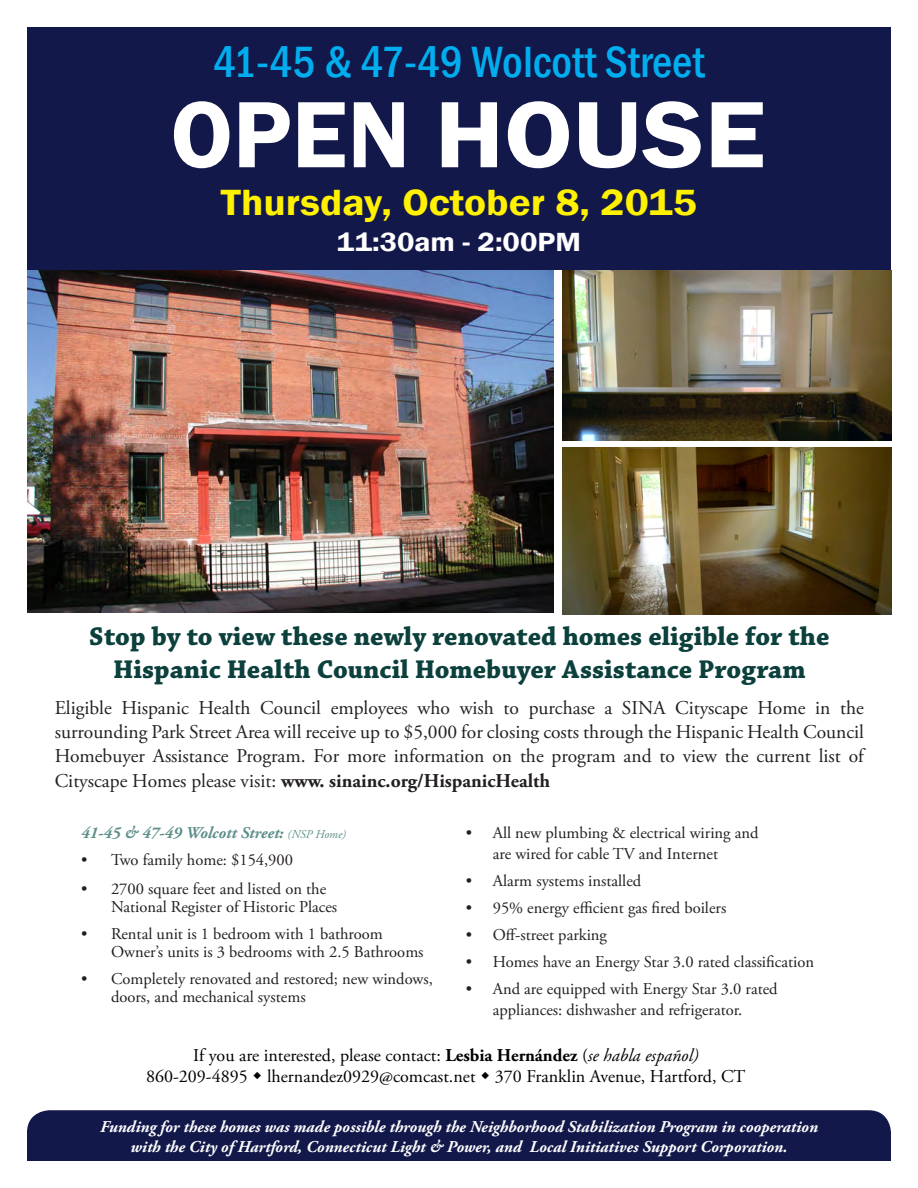
<style>
.page{position:relative;width:918px;height:1188px;background:#fff}
.page>*{position:absolute;margin:0;border:0;box-sizing:border-box;transform-origin:0 0}
.t1{font:600 97.5px "Franklin Gothic";color:#fff}
.t2{font:500 condensed 45px "Franklin Gothic";color:#00aeef}
.t3{font:600 37.5px "Franklin Gothic";color:#fff101;scale:1.1 1}
.t4{font:700 27px/32.4px "Chaparral Pro";color:#0c403c;text-align:center}
.t5{font:600 27px "Franklin Gothic";color:#fff;scale:1.1 1}
.t6{font:19.5px/24.5px "Adobe Garamond Pro";color:#231f20;text-align:justify}
.t7{font:18px/21px "Adobe Garamond Pro";color:#000;text-align:center}
.t8{font:16.5px/18px "Adobe Garamond Pro";color:#231f20}
.t9{font:italic 700 16.5px/19.8px "Adobe Garamond Pro";color:#fff;text-align:center}
.t10{font:italic 700 16.5px "Adobe Garamond Pro";color:#5c8f8a}
.s1{font-weight:700}
.s2{font-weight:400;font-size:12px}
.s3{font-style:italic}
</style>
<div class="page">
<div style="left:27px;top:1110px;width:864px;height:51px;background:#13184a"></div>
<div style="left:27px;top:27px;width:864px;height:243px;background:#13184a"></div>
<img style="left:28px;top:270px;width:526px;height:343px">
<img style="left:563px;top:447px;width:329px;height:167px">
<img style="left:563px;top:270px;width:329px;height:171px">
<p class="t2" style="left:213px;top:33px;width:493px">41-45 &amp; 47-49 Wolcott Street</p>
<p class="t1" style="left:171px;top:75px;width:597px">OPEN HOUSE</p>
<p class="t3" style="left:221px;top:180px;width:434px">Thursday, October 8, 2015</p>
<p class="t5" style="left:337px;top:226px;width:223px">11:30am - 2:00PM</p>
<p class="t4" style="left:89px;top:621px;width:742px">Stop by to view these newly renovated homes eligible for the<br>Hispanic Health Council Homebuyer Assistance Program</p>
<p class="t6" style="left:55px;top:696px;width:811px">Eligible Hispanic Health Council employees who wish to purchase a SINA Cityscape Home in the surrounding Park Street Area will receive up to $5,000 for closing costs through the Hispanic Health Council Homebuyer Assistance Program. For more information on the program and to view the current list of Cityscape Homes please visit: <span class="s1">www. sinainc.org/HispanicHealth</span></p>
<p class="t10" style="left:81px;top:824px;width:267px">41-45 &amp; 47-49 Wolcott Street: <span class="s2">(NSP Home)</span></p>
<p class="t8" style="left:81px;top:852px;width:214px">• Two family home: $154,900</p>
<p class="t8" style="left:111px;top:880px;width:228px;text-indent:-30px">• 2700 square feet and listed on the<br>National Register of Historic Places</p>
<p class="t8" style="left:111px;top:925px;width:314px;text-indent:-30px">• Rental unit is 1 bedroom with 1 bathroom<br>Owner’s units is 3 bedrooms with 2.5 Bathrooms</p>
<p class="t8" style="left:111px;top:970px;width:323px;text-indent:-30px">• Completely renovated and restored; new windows, doors, and mechanical systems</p>
<p class="t8" style="left:493px;top:823px;width:267px;line-height:21px;text-indent:-27px">• All new plumbing &amp; electrical wiring and are wired for cable TV and Internet</p>
<p class="t8" style="left:466px;top:873px;width:177px">• Alarm systems installed</p>
<p class="t8" style="left:466px;top:900px;width:262px">• 95% energy efficient gas fired boilers</p>
<p class="t8" style="left:466px;top:927px;width:143px">• Off-street parking</p>
<p class="t8" style="left:466px;top:954px;width:350px">• Homes have an Energy Star 3.0 rated classification</p>
<p class="t8" style="left:466px;top:979px;width:313px;line-height:21px;text-align:center">• And are equipped with Energy Star 3.0 rated appliances: dishwasher and refrigerator.</p>
<p class="t7" style="left:146px;top:1045px;width:601px">If you are interested, please contact: <span class="s1">Lesbia Hernández</span> (<span class="s3">se habla español)<br></span>860-209-4895 lhernandez0929@comcast.net 370 Franklin Avenue, Hartford, CT</p>
<p class="t9" style="left:100px;top:1117px;width:719px">Funding for these homes was made possible through the Neighborhood Stabilization Program in cooperation with the City of Hartford, Connecticut Light &amp; Power, and Local Initiatives Support Corporation.</p>
</div>
